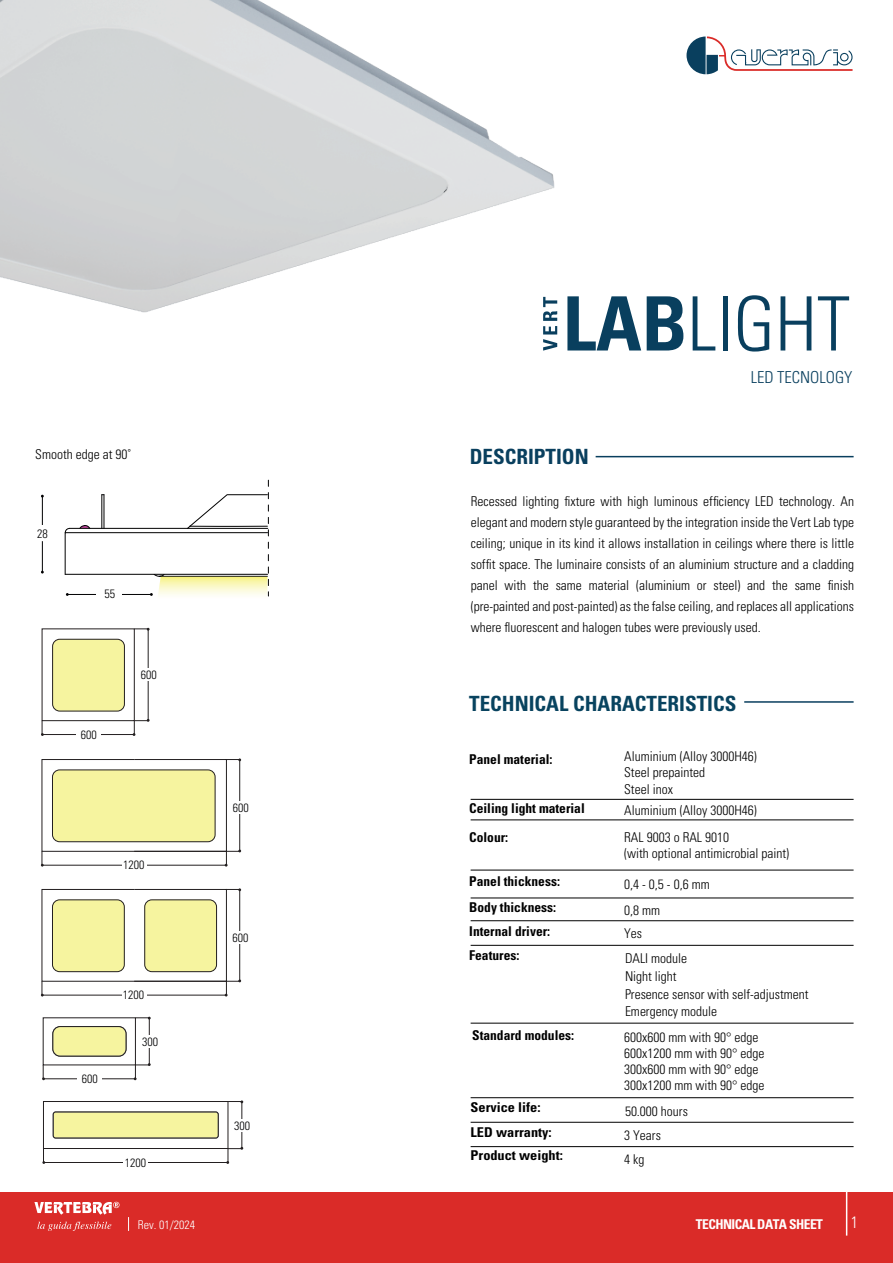
<style>
.page{position:relative;width:893px;height:1263px;background:#fff}
.page>*{position:absolute;margin:0;border:0;box-sizing:border-box;transform-origin:0 0}
.t1{font:300 condensed 75px "Univers LT Std";color:#093f5e}
.t2{font:700 condensed 21px "Univers LT Std";color:#08435f}
.t3{font:700 condensed 21px "Univers LT Std";color:#093f5e}
.t4{font:300 condensed 16.5px "Univers LT Std";color:#093f5e}
.t5{font:300 condensed 16.5px "Univers LT Std";color:#fff}
.t6{font:300 condensed 13.5px/21px "Univers LT Std";color:#000001}
.t7{font:700 condensed 13.5px/24.8px "Univers LT Std";color:#000001}
.t8{font:700 condensed 13.5px/25.2px "Univers LT Std";color:#000001;scale:1.06 1}
.t9{font:700 condensed 13.5px "Univers LT Std";letter-spacing:-.04em;color:#fff}
.t10{font:300 condensed 12.15px "Univers LT Std";color:#000001}
.t11{font:300 condensed 12px "Univers LT Std";color:#000002}
.t12{font:300 condensed 12px "Univers LT Std";color:#fff}
.s1{font-weight:700}
</style>
<div class="page">
<img style="left:0;top:0;width:558px;height:328px">
<svg style="left:543px;top:297px;width:14px;height:54px"></svg>
<hr style="left:596px;top:456px;width:258px;height:1px;background:#093f5e">
<hr style="left:744px;top:701px;width:110px;height:2px;background:#093f5e">
<svg style="left:470px;top:799px;width:384px;height:348px"></svg>
<hr style="left:42px;top:496px;width:1px;height:76px;background:#000002">
<div style="left:35px;top:525px;width:11px;height:16px;background:#fff"></div>
<svg style="left:65px;top:480px;width:204px;height:117px"></svg>
<div style="left:0;top:1193px;width:893px;height:70px;background:#da2b28"></div>
<svg style="left:34px;top:1202px;width:85px;height:13px"></svg>
<svg style="left:37px;top:1221px;width:74px;height:10px"></svg>
<hr style="left:846px;top:1192px;width:1px;height:43px;background:#fff">
<svg style="left:686px;top:36px;width:166px;height:38px"></svg>
<svg style="left:128px;top:1217px;width:1px;height:14px"></svg>
<div style="left:43px;top:1101px;width:185px;height:48px;background:#fff;border:1px solid #231f20"></div>
<svg style="left:53px;top:1111px;width:166px;height:27px;background:#e5e397"></svg>
<div style="left:53px;top:1026px;width:73px;height:30px;background:#f6f49f"></div>
<div style="left:53px;top:1026px;width:73px;height:30px;border:1px solid #231f20;border-radius:7px"></div>
<div style="left:53px;top:639px;width:71px;height:72px;background:#f6f49f"></div>
<div style="left:52px;top:639px;width:73px;height:72px;border:1px solid #231f20;border-radius:7px"></div>
<hr style="left:43px;top:1078px;width:92px;height:1px;background:#231f20">
<svg style="left:42px;top:1065px;width:3px;height:15px"></svg>
<hr style="left:44px;top:1162px;width:184px;height:1px;background:#231f20">
<svg style="left:42px;top:1148px;width:3px;height:16px"></svg>
<hr style="left:42px;top:734px;width:92px;height:1px;background:#231f20">
<svg style="left:41px;top:721px;width:3px;height:15px"></svg>
<hr style="left:149px;top:1018px;width:1px;height:46px;background:#231f20">
<svg style="left:134px;top:1063px;width:17px;height:17px"></svg>
<svg style="left:135px;top:1017px;width:16px;height:2px"></svg>
<hr style="left:242px;top:1102px;width:1px;height:46px;background:#231f20">
<svg style="left:226px;top:1147px;width:17px;height:17px"></svg>
<svg style="left:228px;top:1100px;width:15px;height:3px"></svg>
<hr style="left:148px;top:629px;width:1px;height:91px;background:#231f20">
<svg style="left:133px;top:719px;width:17px;height:17px"></svg>
<svg style="left:134px;top:628px;width:16px;height:3px"></svg>
<div style="left:124px;top:1157px;width:24px;height:11px;background:#fff"></div>
<div style="left:76px;top:729px;width:24px;height:11px;background:#fff"></div>
<div style="left:77px;top:1073px;width:24px;height:11px;background:#fff"></div>
<div style="left:144px;top:1035px;width:10px;height:12px;background:#fff"></div>
<div style="left:143px;top:669px;width:10px;height:12px;background:#fff"></div>
<div style="left:237px;top:1119px;width:10px;height:12px;background:#fff"></div>
<svg style="left:41px;top:888px;width:200px;height:108px"></svg>
<div style="left:235px;top:931px;width:10px;height:12px;background:#fff"></div>
<svg style="left:41px;top:758px;width:200px;height:108px"></svg>
<div style="left:235px;top:801px;width:10px;height:12px;background:#fff"></div>
<p class="t6" style="left:35px;top:444px;width:97px">Smooth edge at 90˚</p>
<p class="t10" style="left:37px;top:526px;width:12px">28</p>
<p class="t10" style="left:105px;top:587px;width:12px">55</p>
<p class="t11" style="left:81px;top:727px;width:17px">600</p>
<p class="t11" style="left:141px;top:668px;width:17px">600</p>
<p class="t11" style="left:123px;top:858px;width:23px">1200</p>
<p class="t11" style="left:82px;top:1071px;width:17px">600</p>
<p class="t11" style="left:123px;top:988px;width:23px">1200</p>
<p class="t11" style="left:142px;top:1034px;width:17px">300</p>
<p class="t11" style="left:125px;top:1155px;width:23px">1200</p>
<p class="t12" style="left:138px;top:1217px;width:59px">Rev. 01/2024</p>
<p class="t11" style="left:233px;top:800px;width:17px">600</p>
<p class="t11" style="left:232px;top:930px;width:17px">600</p>
<p class="t11" style="left:234px;top:1118px;width:17px">300</p>
<h1 class="t1" style="left:563px;top:279px;width:289px"><span class="s1">LAB</span>LIGHT</h1>
<p class="t4" style="left:751px;top:367px;width:103px">LED TECNOLOGY</p>
<h2 class="t3" style="left:470px;top:444px;width:121px">DESCRIPTION</h2>
<p class="t6" style="left:471px;top:490px;width:385px;text-align:justify">Recessed lighting fixture with high luminous efficiency LED technology. An elegant and modern style guaranteed by the integration inside the Vert Lab type ceiling; unique in its kind it allows installation in ceilings where there is little soffit space. The luminaire consists of an aluminium structure and a cladding panel with the same material (aluminium or steel) and the same finish (pre-painted and post-painted) as the false ceiling, and replaces all applications where fluorescent and halogen tubes were previously used.</p>
<h2 class="t2" style="left:469px;top:690px;width:269px">TECHNICAL CHARACTERISTICS</h2>
<p class="t7" style="left:469px;top:746px;width:85px">Panel material:</p>
<p class="t6" style="left:624px;top:748px;width:134px;line-height:16.5px">Aluminium (Alloy 3000H46)<br>Steel prepainted<br>Steel inox</p>
<p class="t7" style="left:469px;top:796px;width:117px">Ceiling light material</p>
<p class="t6" style="left:624px;top:800px;width:134px">Aluminium (Alloy 3000H46)</p>
<p class="t7" style="left:469px;top:825px;width:41px">Colour:</p>
<p class="t7" style="left:469px;top:869px;width:92px">Panel thickness:<br>Body thickness:<br>Internal driver:<br>Features:</p>
<p class="t6" style="left:624px;top:829px;width:166px;line-height:16.2px">RAL 9003 o RAL 9010<br>(with optional antimicrobial paint)</p>
<p class="t6" style="left:624px;top:874px;width:87px">0,4 - 0,5 - 0,6 mm</p>
<p class="t6" style="left:624px;top:899px;width:37px">0,8 mm</p>
<p class="t6" style="left:624px;top:921px;width:65px;line-height:24.3px">Yes<br>DALI module</p>
<p class="t6" style="left:625px;top:967px;width:185px;line-height:17.7px">Night light<br>Presence sensor with self-adjustment<br>Emergency module</p>
<p class="t7" style="left:472px;top:1023px;width:103px">Standard modules:</p>
<p class="t6" style="left:624px;top:1029px;width:142px;line-height:16.2px">600x600 mm with 90° edge<br>600x1200 mm with 90° edge<br>300x600 mm with 90° edge<br>300x1200 mm with 90° edge</p>
<p class="t8" style="left:471px;top:1095px;width:78px">Service life:<br>LED warranty:</p>
<p class="t6" style="left:624px;top:1098px;width:65px;line-height:24.8px">50.000 hours<br>3 Years</p>
<p class="t8" style="left:471px;top:1142px;width:88px">Product weight:</p>
<p class="t6" style="left:624px;top:1149px;width:22px">4 kg</p>
<p class="t9" style="left:696px;top:1215px;width:128px">TECHNICAL DATA SHEET</p>
<p class="t5" style="left:851px;top:1213px;width:9px">1</p>
</div>
